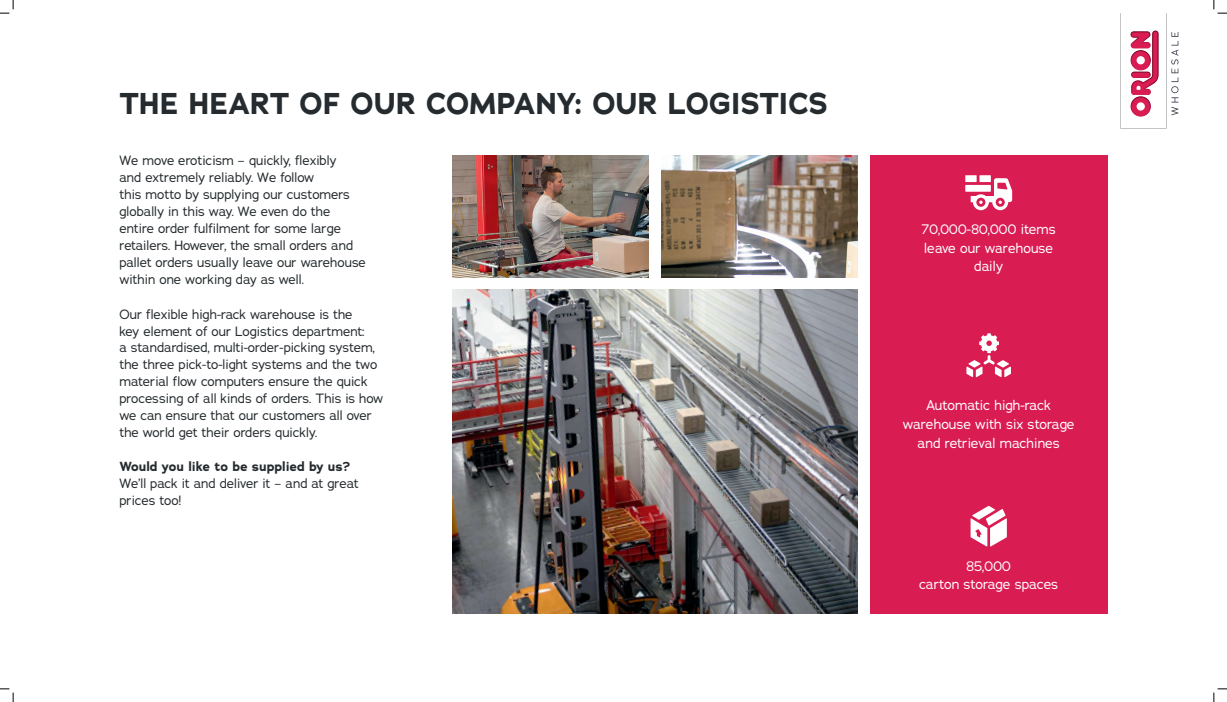
<style>
.page{position:relative;width:1227px;height:702px;background:#fff}
.page>*{position:absolute;margin:0;border:0;box-sizing:border-box;transform-origin:0 0}
.t1{font:700 30px "Adrianna";color:#252b2e}
.t2{font:13.75px/18.8px "Adrianna";color:#fff;text-align:center}
.t3{font:13.12px/16.9px "Adrianna";color:#252b2e}
.t4{font:700 13.12px "Adrianna";color:#252b2e}
</style>
<div class="page">
<div style="left:869px;top:155px;width:238px;height:458px;background:#d91c52"></div>
<img style="left:453px;top:290px;width:404px;height:323px">
<img style="left:453px;top:155px;width:196px;height:122px">
<img style="left:661px;top:155px;width:196px;height:122px">
<svg style="left:970px;top:505px;width:36px;height:41px"></svg>
<svg style="left:965px;top:175px;width:47px;height:35px"></svg>
<svg style="left:966px;top:333px;width:44px;height:44px"></svg>
<svg style="left:1120px;top:13px;width:58px;height:115px"></svg>
<svg style="left:0;top:0;width:14px;height:14px"></svg>
<svg style="left:0;top:688px;width:14px;height:13px"></svg>
<svg style="left:1213px;top:0;width:13px;height:14px"></svg>
<svg style="left:1213px;top:688px;width:13px;height:13px"></svg>
<h1 class="t1" style="left:120px;top:83px;width:709px">THE HEART OF OUR COMPANY: OUR LOGISTICS</h1>
<p class="t3" style="left:119px;top:152px;width:248px">We move eroticism – quickly, flexibly<br>and extremely reliably. We follow<br>this motto by supplying our customers globally in this way. We even do the entire order fulfilment for some large retailers. However, the small orders and pallet orders usually leave our warehouse within one working day as well.</p>
<p class="t3" style="left:119px;top:305px;width:265px">Our flexible high-rack warehouse is the<br>key element of our Logistics department:<br>a standardised, multi-order-picking system, the three pick-to-light systems and the two material flow computers ensure the quick processing of all kinds of orders. This is how we can ensure that our customers all over the world get their orders quickly.</p>
<p class="t4" style="left:119px;top:457px;width:232px">Would you like to be supplied by us?</p>
<p class="t3" style="left:119px;top:474px;width:241px">We’ll pack it and deliver it – and at great prices too!</p>
<p class="t2" style="left:921px;top:219px;width:136px">70,000-80,000 items leave our warehouse daily</p>
<p class="t2" style="left:902px;top:395px;width:173px">Automatic high-rack warehouse with six storage and retrieval machines</p>
<p class="t2" style="left:919px;top:556px;width:141px">85,000<br>carton storage spaces</p>
</div>
